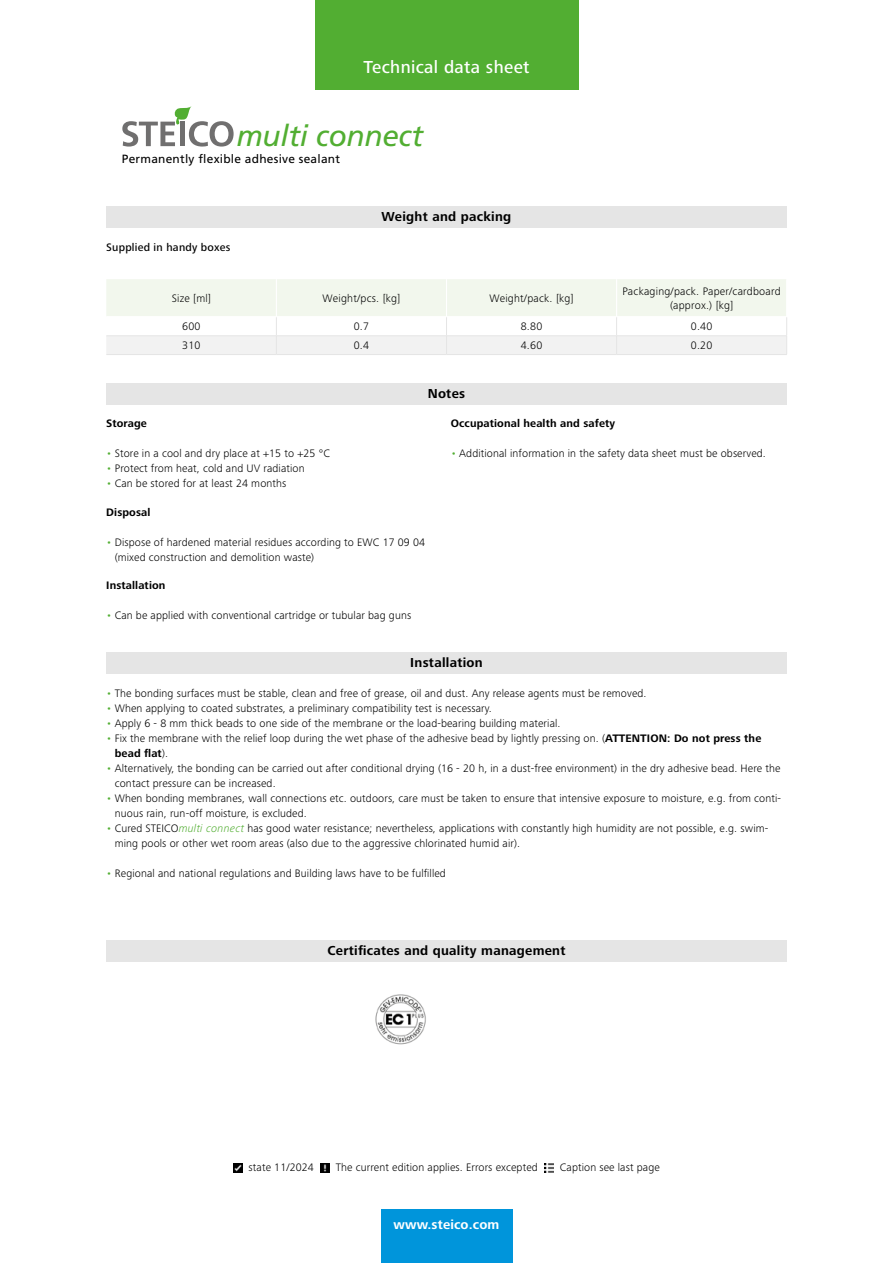
<style>
.page{position:relative;width:893px;height:1263px;background:#fff}
.page>*{position:absolute;margin:0;border:0;box-sizing:border-box;transform-origin:0 0}
.t1{font:italic 29.7px "Frutiger";letter-spacing:-.01em;color:#52ae32}
.t2{font:500 18px "Frutiger Next LTW1 G";letter-spacing:.02em;color:#fff}
.t3{font:700 13.5px "Frutiger Next LTW1 G";letter-spacing:.02em;color:#000}
.t4{font:700 13.5px "Frutiger Next LTW1 G";letter-spacing:.01em;color:#fff}
.t5{font:12px "Frutiger";letter-spacing:.02em;color:#000}
.t6{font:300 11.25px/15px "Frutiger Next LTW1 G";letter-spacing:.01em;color:#000}
.t7{font:700 11.25px "Frutiger Next LTW1 G";letter-spacing:.01em;color:#000}
.t8{font:500 11.25px "Frutiger Next LTW1 G";letter-spacing:.02em;color:#000}
.s1{color:#52ae32}
.s2{font-weight:700}
.s3{font-style:italic;color:#52ae32}
</style>
<div class="page">
<svg style="left:122px;top:106px;width:112px;height:41px"></svg>
<div style="left:106px;top:206px;width:681px;height:21px;background:#e5e5e5"></div>
<svg style="left:106px;top:279px;width:681px;height:75px"></svg>
<hr style="left:106px;top:354px;width:170px;height:1px;background:#e5e5e5">
<hr style="left:276px;top:354px;width:170px;height:1px;background:#e5e5e5">
<hr style="left:446px;top:354px;width:171px;height:1px;background:#e5e5e5">
<hr style="left:617px;top:354px;width:170px;height:1px;background:#e5e5e5">
<div style="left:106px;top:383px;width:681px;height:21px;background:#e5e5e5"></div>
<div style="left:106px;top:652px;width:681px;height:22px;background:#e5e5e5"></div>
<div style="left:106px;top:940px;width:681px;height:21px;background:#e5e5e5"></div>
<img style="left:375px;top:994px;width:51px;height:51px">
<div style="left:315px;top:0;width:263px;height:89px;background:#52ae32"></div>
<div style="left:381px;top:1210px;width:131px;height:53px;background:#0095db"></div>
<svg style="left:233px;top:1163px;width:9px;height:9px"></svg>
<svg style="left:320px;top:1163px;width:10px;height:9px"></svg>
<svg style="left:544px;top:1163px;width:10px;height:9px"></svg>
<h2 class="t2" style="left:363px;top:56px;width:168px">Technical data sheet</h2>
<h1 class="t1" style="left:236px;top:119px;width:188px">multi connect</h1>
<p class="t5" style="left:122px;top:151px;width:220px">Permanently flexible adhesive sealant</p>
<p class="t8" style="left:106px;top:240px;width:126px">Supplied in handy boxes</p>
<p class="t3" style="left:382px;top:209px;width:131px">Weight and packing</p>
<p class="t6" style="left:172px;top:291px;width:41px">Size [ml]</p>
<p class="t6" style="left:323px;top:291px;width:79px">Weight/pcs. [kg]</p>
<p class="t6" style="left:489px;top:291px;width:86px">Weight/pack. [kg]</p>
<p class="t6" style="left:623px;top:285px;width:160px;line-height:13.5px;text-align:center">Packaging/pack. Paper/cardboard (approx.) [kg]</p>
<p class="t6" style="left:182px;top:319px;width:20px">600</p>
<p class="t6" style="left:354px;top:319px;width:17px">0.7</p>
<p class="t6" style="left:521px;top:319px;width:23px">8.80</p>
<p class="t6" style="left:691px;top:319px;width:23px">0.40</p>
<p class="t6" style="left:182px;top:338px;width:20px">310</p>
<p class="t6" style="left:354px;top:338px;width:17px">0.4</p>
<p class="t6" style="left:521px;top:338px;width:23px">4.60</p>
<p class="t6" style="left:691px;top:338px;width:23px">0.20</p>
<p class="t3" style="left:428px;top:385px;width:39px">Notes</p>
<p class="t7" style="left:106px;top:417px;width:42px">Storage</p>
<p class="t6" style="left:106px;top:446px;width:225px"><span class="s1">•</span> Store in a cool and dry place at +15 to +25 °C</p>
<p class="t6" style="left:106px;top:461px;width:200px"><span class="s1">•</span> Protect from heat, cold and UV radiation</p>
<p class="t6" style="left:106px;top:476px;width:182px"><span class="s1">•</span> Can be stored for at least 24 months</p>
<p class="t7" style="left:106px;top:505px;width:46px">Disposal</p>
<p class="t6" style="left:115px;top:534px;width:312px;text-indent:-9px"><span class="s1">•</span> Dispose of hardened material residues according to EWC 17 09 04 (mixed construction and demolition waste)</p>
<p class="t7" style="left:106px;top:579px;width:61px">Installation</p>
<p class="t6" style="left:106px;top:608px;width:306px"><span class="s1">•</span> Can be applied with conventional cartridge or tubular bag guns</p>
<p class="t7" style="left:451px;top:417px;width:166px">Occupational health and safety</p>
<p class="t6" style="left:451px;top:446px;width:317px"><span class="s1">•</span> Additional information in the safety data sheet must be observed.</p>
<p class="t3" style="left:410px;top:655px;width:74px">Installation</p>
<p class="t6" style="left:106px;top:685px;width:542px"><span class="s1">•</span> The bonding surfaces must be stable, clean and free of grease, oil and dust. Any release agents must be removed.</p>
<p class="t6" style="left:106px;top:700px;width:387px"><span class="s1">•</span> When applying to coated substrates, a preliminary compatibility test is necessary.</p>
<p class="t6" style="left:106px;top:715px;width:456px"><span class="s1">•</span> Apply 6 - 8 mm thick beads to one side of the membrane or the load-bearing building material.</p>
<p class="t6" style="left:115px;top:730px;width:648px;text-indent:-9px"><span class="s1">•</span> Fix the membrane with the relief loop during the wet phase of the adhesive bead by lightly pressing on. (<span class="s2">ATTENTION: Do not press the bead flat</span>).</p>
<p class="t6" style="left:115px;top:760px;width:667px;text-indent:-9px"><span class="s1">•</span> Alternatively, the bonding can be carried out after conditional drying (16 - 20 h, in a dust-free environment) in the dry adhesive bead. Here the contact pressure can be increased.</p>
<p class="t6" style="left:115px;top:790px;width:668px;text-indent:-9px"><span class="s1">•</span> When bonding membranes, wall connections etc. outdoors, care must be taken to ensure that intensive exposure to moisture, e.g. from conti&shy;nuous rain, run-off moisture, is excluded.</p>
<p class="t6" style="left:115px;top:820px;width:655px;text-indent:-9px"><span class="s1">•</span> Cured STEICO<span class="s3">multi connect</span> has good water resistance; nevertheless, applications with constantly high humidity are not possible, e.g. swim&shy;ming pools or other wet room areas (also due to the aggressive chlorinated humid air).</p>
<p class="t6" style="left:106px;top:865px;width:341px"><span class="s1">•</span> Regional and national regulations and Building laws have to be fulfilled</p>
<p class="t3" style="left:327px;top:943px;width:240px">Certificates and quality management</p>
<p class="t6" style="left:249px;top:1160px;width:67px">state 11/2024</p>
<p class="t6" style="left:336px;top:1160px;width:204px">The current edition applies. Errors excepted</p>
<p class="t6" style="left:560px;top:1160px;width:101px">Caption see last page</p>
<p class="t4" style="left:394px;top:1217px;width:107px">www.steico.com</p>
</div>
